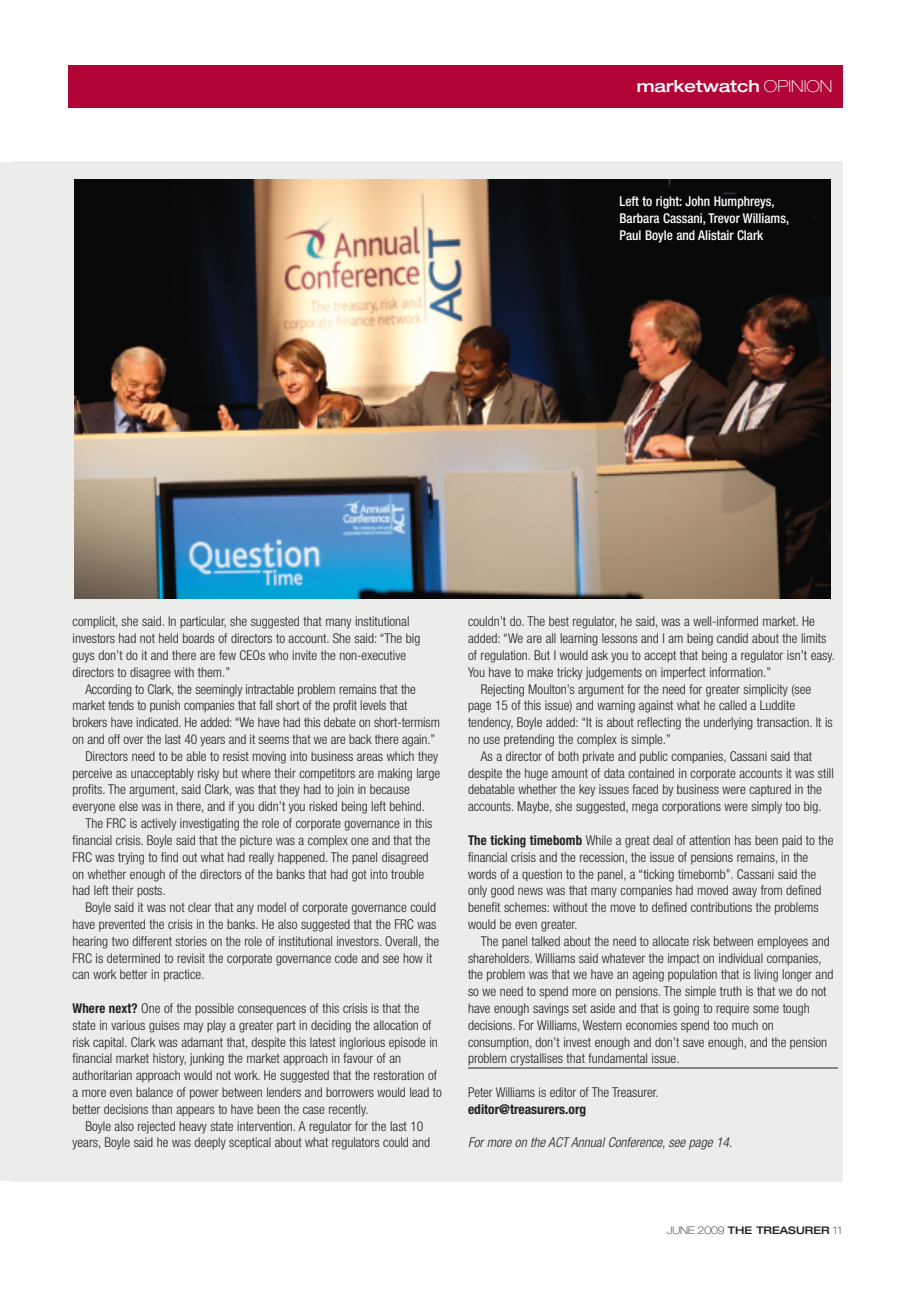
<style>
.page{position:relative;width:919px;height:1289px;background:#fff}
.page>*{position:absolute;margin:0;border:0;box-sizing:border-box;transform-origin:0 0}
.t1{font:500 expanded 16.5px "Helvetica Neue";color:#fff}
.t2{font:300 condensed 13.5px/16.8px "Helvetica Neue";color:#231f20}
.t3{font:500 condensed 13.5px/16.8px "Helvetica Neue";color:#fff}
.t4{font:italic 300 condensed 13.5px "Helvetica Neue";color:#231f20}
.t5{font:700 condensed 13.5px "Helvetica Neue";color:#231f20}
.t6{font:500 expanded 10.5px "Helvetica Neue";color:#231f20}
.s1{font-weight:100}
.s2{font-weight:700}
</style>
<div class="page">
<div style="left:13px;top:162px;width:829px;height:1020px;background:#ecedea"></div>
<hr style="left:468px;top:1067px;width:369px;height:1px;background:#231f20">
<div style="left:0;top:162px;width:13px;height:1018px;background:#ecedea"></div>
<div style="left:68px;top:65px;width:774px;height:42px;background:#b30437"></div>
<img style="left:75px;top:180px;width:755px;height:418px">
<p class="t1" style="left:636px;top:80px;width:197px">marketwatch <span class="s1">OPINION</span></p>
<p class="t3" style="left:619px;top:194px;width:171px">Left to right: John Humphreys,<br>Barbara Cassani, Trevor Williams,<br>Paul Boyle and Alistair Clark</p>
<p class="t2" style="left:73px;top:614px;width:349px">complicit, she said. In particular, she suggested that many institutional investors had not held boards of directors to account. She said: “The big guys don’t do it and there are few CEOs who invite the non-executive directors to disagree with them.”</p>
<p class="t2" style="left:85px;top:681px;width:332px">According to Clark, the seemingly intractable problem remains that the</p>
<p class="t2" style="left:73px;top:698px;width:336px">market tends to punish companies that fall short of the profit levels that</p>
<p class="t2" style="left:73px;top:715px;width:369px">brokers have indicated. He added: “We have had this debate on short-termism</p>
<p class="t2" style="left:73px;top:732px;width:364px">on and off over the last 40 years and it seems that we are back there again.”</p>
<p class="t2" style="left:85px;top:748px;width:354px">Directors need to be able to resist moving into business areas which they</p>
<p class="t2" style="left:73px;top:765px;width:369px">perceive as unacceptably risky but where their competitors are making large</p>
<p class="t2" style="left:73px;top:782px;width:338px">profits. The argument, said Clark, was that they had to join in because</p>
<p class="t2" style="left:73px;top:799px;width:354px">everyone else was in there, and if you didn’t you risked being left behind.</p>
<p class="t2" style="left:85px;top:816px;width:348px">The FRC is actively investigating the role of corporate governance in this</p>
<p class="t2" style="left:73px;top:832px;width:359px">financial crisis. Boyle said that the picture was a complex one and that the</p>
<p class="t2" style="left:73px;top:849px;width:357px">FRC was trying to find out what had really happened. The panel disagreed</p>
<p class="t2" style="left:73px;top:866px;width:353px">on whether enough of the directors of the banks that had got into trouble</p>
<p class="t2" style="left:73px;top:883px;width:95px">had left their posts.</p>
<p class="t2" style="left:85px;top:900px;width:352px">Boyle said it was not clear that any model of corporate governance could</p>
<p class="t2" style="left:73px;top:916px;width:365px">have prevented the crisis in the banks. He also suggested that the FRC was</p>
<p class="t2" style="left:73px;top:933px;width:368px">hearing two different stories on the role of institutional investors. Overall, the</p>
<p class="t2" style="left:73px;top:950px;width:361px">FRC is determined to revisit the corporate governance code and see how it</p>
<p class="t2" style="left:73px;top:967px;width:133px">can work better in practice.</p>
<p class="t2" style="left:73px;top:1000px;width:371px"><span class="s2">Where next?</span> One of the possible consequences of this crisis is that the state in various guises may play a greater part in deciding the allocation of risk capital. Clark was adamant that, despite this latest inglorious episode in financial market history, junking the market approach in favour of an authoritarian approach would not work. He suggested that the restoration of a more even balance of power between lenders and borrowers would lead to better decisions than appears to have been the case recently.</p>
<p class="t2" style="left:73px;top:1118px;width:359px;text-align:center">Boyle also rejected heavy state intervention. A regulator for the last 10 years, Boyle said he was deeply sceptical about what regulators could and</p>
<p class="t2" style="left:468px;top:614px;width:348px">couldn’t do. The best regulator, he said, was a well-informed market. He</p>
<p class="t2" style="left:468px;top:631px;width:360px">added: “We are all learning lessons and I am being candid about the limits</p>
<p class="t2" style="left:468px;top:648px;width:368px">of regulation. But I would ask you to accept that being a regulator isn’t easy.</p>
<p class="t2" style="left:468px;top:664px;width:304px">You have to make tricky judgements on imperfect information.”</p>
<p class="t2" style="left:480px;top:681px;width:332px">Rejecting Moulton’s argument for the need for greater simplicity (see</p>
<p class="t2" style="left:468px;top:698px;width:328px">page 15 of this issue) and warning against what he called a Luddite</p>
<p class="t2" style="left:468px;top:715px;width:366px">tendency, Boyle added: “It is about reflecting the underlying transaction. It is</p>
<p class="t2" style="left:468px;top:732px;width:204px">no use pretending the complex is simple.”</p>
<p class="t2" style="left:480px;top:748px;width:333px">As a director of both private and public companies, Cassani said that</p>
<p class="t2" style="left:468px;top:765px;width:367px">despite the huge amount of data contained in corporate accounts it was still</p>
<p class="t2" style="left:468px;top:782px;width:355px">debatable whether the key issues faced by business were captured in the</p>
<p class="t2" style="left:468px;top:799px;width:355px">accounts. Maybe, she suggested, mega corporations were simply too big.</p>
<p class="t2" style="left:468px;top:832px;width:367px"><span class="s2">The ticking timebomb</span> While a great deal of attention has been paid to the financial crisis and the recession, the issue of pensions remains, in the words of a question to the panel, a “ticking timebomb”. Cassani said the only good news was that many companies had moved away from defined benefit schemes: without the move to defined contributions the problems would be even greater.</p>
<p class="t2" style="left:468px;top:933px;width:367px;text-indent:13px">The panel talked about the need to allocate risk between employees and shareholders. Williams said whatever the impact on individual companies, the problem was that we have an ageing population that is living longer and so we need to spend more on pensions. The simple truth is that we do not have enough savings set aside and that is going to require some tough decisions. For Williams, Western economies spend too much on consumption, don’t invest enough and don’t save enough, and the pension problem crystallises that fundamental issue.</p>
<p class="t2" style="left:468px;top:1084px;width:192px">Peter Williams is editor of The Treasurer.</p>
<p class="t5" style="left:468px;top:1104px;width:120px">editor@treasurers.org</p>
<p class="t4" style="left:468px;top:1137px;width:266px">For more on the ACT Annual Conference, see page 14.</p>
<p class="t6" style="left:666px;top:1226px;width:177px"><span class="s1">JUNE 2009</span> THE TREASURER <span class="s1">11</span></p>
</div>
